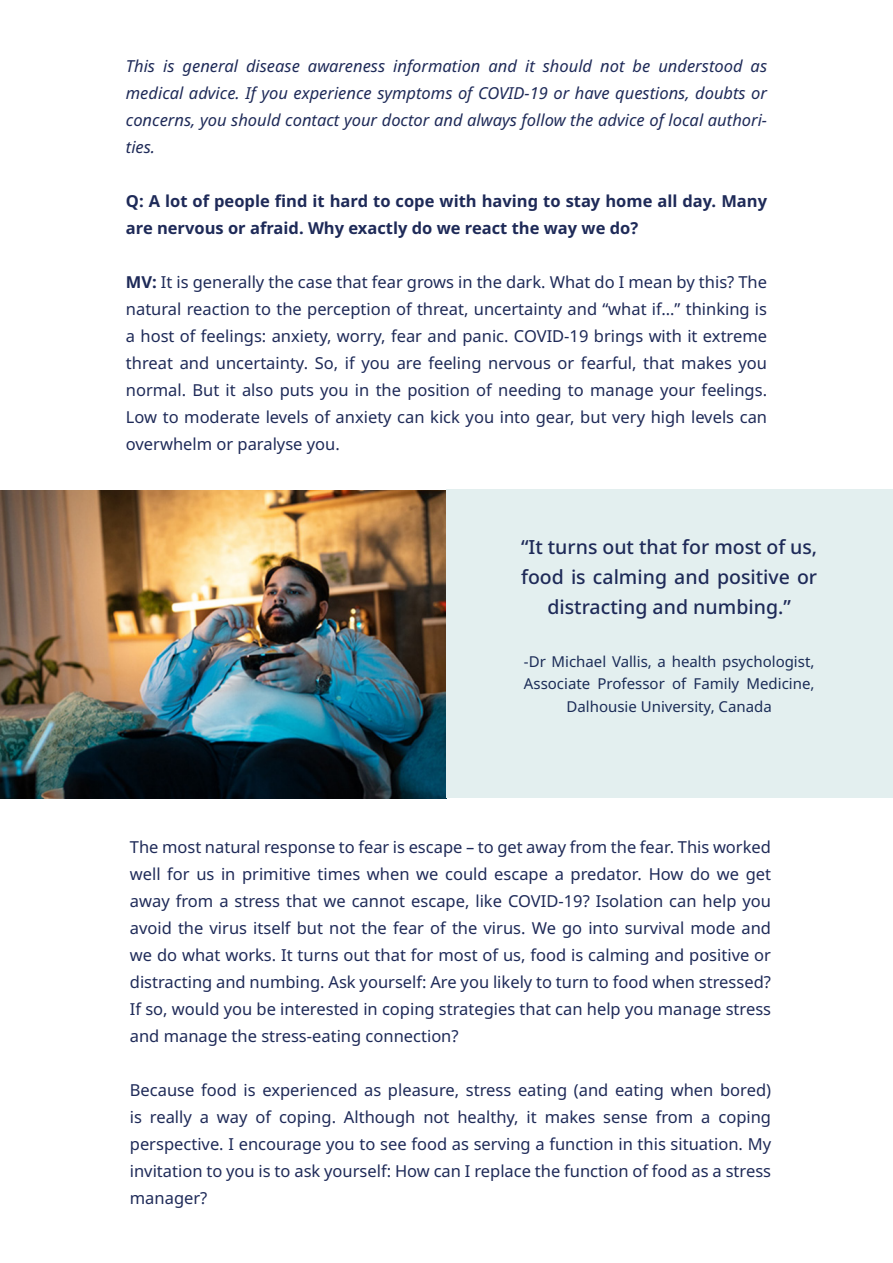
<style>
.page{position:relative;width:893px;height:1263px;background:#fff}
.page>*{position:absolute;margin:0;border:0;box-sizing:border-box;transform-origin:0 0}
.t1{font:500 19.5px/30px "Apis";color:#1e2a58;text-align:center}
.t2{font:16.5px/27px "Apis";color:#1e2a58;text-align:justify}
.t3{font:italic 16.5px/27px "Apis";color:#1e2a58;text-align:justify}
.t4{font:700 16.5px/27px "Apis";color:#1e2a58}
.t5{font:15px/22.5px "Apis";color:#1b2c57;text-align:center}
.s1{font-weight:700}
</style>
<div class="page">
<img style="left:0;top:491px;width:446px;height:307px">
<div style="left:446px;top:489px;width:446px;height:309px;background:#e3efef"></div>
<p class="t3" style="left:126px;top:52px;width:643px">This is general disease awareness information and it should not be understood as medical advice. If you experience symptoms of COVID-19 or have questions, doubts or concerns, you should contact your doctor and always follow the advice of local authori&shy;ties.</p>
<p class="t4" style="left:126px;top:188px;width:643px">Q: A lot of people find it hard to cope with having to stay home all day. Many are nervous or afraid. Why exactly do we react the way we do?</p>
<p class="t2" style="left:126px;top:269px;width:643px"><span class="s1">MV:</span> It is generally the case that fear grows in the dark. What do I mean by this? The natural reaction to the perception of threat, uncertainty and “what if…” thinking is a host of feelings: anxiety, worry, fear and panic. COVID-19 brings with it extreme threat and uncertainty. So, if you are feeling nervous or fearful, that makes you normal. But it also puts you in the position of needing to manage your feelings.<br>Low to moderate levels of anxiety can kick you into gear, but very high levels can overwhelm or paralyse you.</p>
<p class="t1" style="left:521px;top:533px;width:298px">“It turns out that for most of us, food is calming and positive or distracting and numbing.”</p>
<p class="t5" style="left:524px;top:651px;width:292px">-Dr Michael Vallis, a health psychologist,<br>Associate Professor of Family Medicine,<br>Dalhousie University, Canada</p>
<p class="t2" style="left:130px;top:834px;width:643px">The most natural response to fear is escape – to get away from the fear. This worked well for us in primitive times when we could escape a predator. How do we get away from a stress that we cannot escape, like COVID-19? Isolation can help you avoid the virus itself but not the fear of the virus. We go into survival mode and we do what works. It turns out that for most of us, food is calming and positive or distracting and numbing. Ask yourself: Are you likely to turn to food when stressed?<br>If so, would you be interested in coping strategies that can help you manage stress and manage the stress-eating connection?</p>
<p class="t2" style="left:130px;top:1077px;width:643px">Because food is experienced as pleasure, stress eating (and eating when bored) is really a way of coping. Although not healthy, it makes sense from a coping perspective. I encourage you to see food as serving a function in this situation. My invitation to you is to ask yourself: How can I replace the function of food as a stress manager?</p>
</div>
